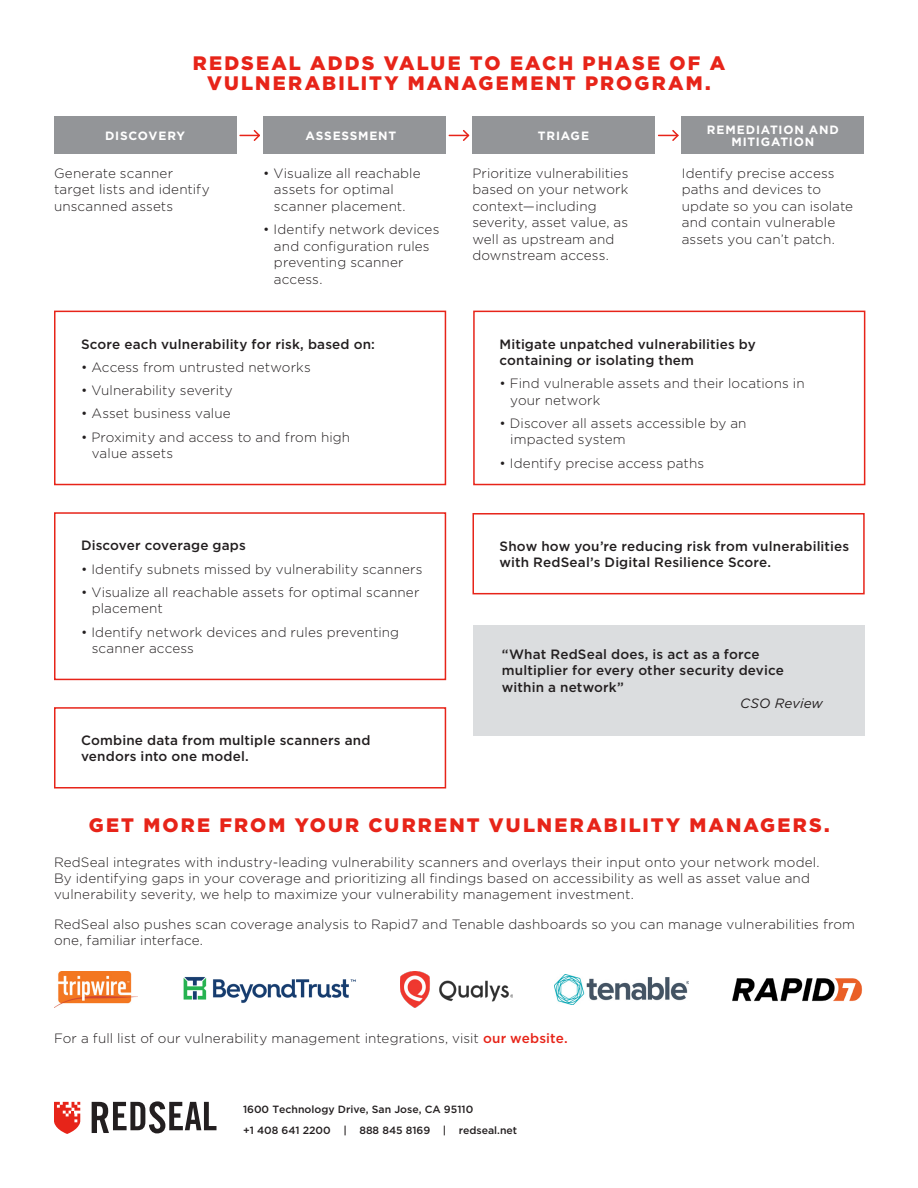
<style>
.page{position:relative;width:918px;height:1188px;background:#fff}
.page>*{position:absolute;margin:0;border:0;box-sizing:border-box;transform-origin:0 0}
.t1{font:900 19.5px/19.5px "Gotham";letter-spacing:.11em;color:#e72419;text-align:center}
.t2{font:300 13.5px/16.5px "Gotham";letter-spacing:.01em;color:#231f20}
.t3{font:500 13.5px/16.2px "Gotham";letter-spacing:.01em;color:#231f20}
.t4{font:italic 13.5px "Gotham";letter-spacing:.005em;color:#231f20}
.t5{font:700 12px "Gotham";letter-spacing:.06em;color:#fff}
.t6{font:500 10.5px/21.3px "Gotham";color:#231f20}
.s1{font-weight:500;color:#e72419}
</style>
<div class="page">
<img style="left:555px;top:975px;width:134px;height:29px">
<img style="left:732px;top:978px;width:131px;height:23px">
<div style="left:473px;top:311px;width:392px;height:174px;border:2px solid #e72419"></div>
<div style="left:472px;top:513px;width:393px;height:81px;border:2px solid #e72419"></div>
<div style="left:54px;top:512px;width:392px;height:168px;border:2px solid #e72419"></div>
<div style="left:54px;top:707px;width:392px;height:82px;border:2px solid #e72419"></div>
<div style="left:54px;top:311px;width:392px;height:174px;border:2px solid #e72419"></div>
<div style="left:682px;top:117px;width:182px;height:37px;background:#939598"></div>
<div style="left:472px;top:117px;width:183px;height:37px;background:#939598"></div>
<div style="left:263px;top:117px;width:182px;height:37px;background:#939598"></div>
<div style="left:54px;top:117px;width:182px;height:37px;background:#939598"></div>
<svg style="left:54px;top:1102px;width:26px;height:32px"></svg>
<svg style="left:92px;top:1101px;width:125px;height:32px"></svg>
<svg style="left:658px;top:130px;width:21px;height:11px"></svg>
<svg style="left:449px;top:130px;width:20px;height:11px"></svg>
<svg style="left:239px;top:130px;width:21px;height:11px"></svg>
<div style="left:473px;top:625px;width:392px;height:111px;background:#dbdddf"></div>
<img style="left:401px;top:972px;width:112px;height:35px">
<img style="left:54px;top:972px;width:84px;height:35px">
<img style="left:183px;top:977px;width:173px;height:26px">
<p class="t1" style="left:193px;top:53px;width:534px">REDSEAL ADDS VALUE TO EACH PHASE OF A<br>VULNERABILITY MANAGEMENT PROGRAM.</p>
<p class="t5" style="left:707px;top:122px;width:134px">REMEDIATION AND</p>
<p class="t5" style="left:731px;top:134px;width:84px">MITIGATION</p>
<p class="t5" style="left:105px;top:128px;width:82px">DISCOVERY</p>
<p class="t5" style="left:306px;top:128px;width:92px">ASSESSMENT</p>
<p class="t5" style="left:538px;top:128px;width:53px">TRIAGE</p>
<p class="t2" style="left:54px;top:165px;width:157px">Generate scanner target lists and identify unscanned assets</p>
<p class="t2" style="left:274px;top:165px;width:148px;text-indent:-11px">• Visualize all reachable assets for optimal scanner placement.</p>
<p class="t2" style="left:274px;top:221px;width:167px;text-indent:-11px">• Identify network devices and configuration rules preventing scanner access.</p>
<p class="t3" style="left:81px;top:336px;width:296px">Score each vulnerability for risk, based on:</p>
<p class="t2" style="left:81px;top:359px;width:231px">• Access from untrusted networks</p>
<p class="t2" style="left:81px;top:382px;width:153px">• Vulnerability severity</p>
<p class="t2" style="left:81px;top:405px;width:151px">• Asset business value</p>
<p class="t2" style="left:92px;top:429px;width:260px;text-indent:-11px">• Proximity and access to and from high value assets</p>
<p class="t3" style="left:81px;top:537px;width:166px">Discover coverage gaps</p>
<p class="t2" style="left:81px;top:560px;width:343px">• Identify subnets missed by vulnerability scanners</p>
<p class="t2" style="left:92px;top:584px;width:329px;text-indent:-11px">• Visualize all reachable assets for optimal scanner placement</p>
<p class="t2" style="left:92px;top:623px;width:309px;text-indent:-11px">• Identify network devices and rules preventing scanner access</p>
<p class="t3" style="left:81px;top:732px;width:291px">Combine data from multiple scanners and vendors into one model.</p>
<p class="t2" style="left:472px;top:165px;width:158px">Prioritize vulnerabilities based on your network context—including severity, asset value, as well as upstream and downstream access.</p>
<p class="t2" style="left:682px;top:165px;width:173px">Identify precise access paths and devices to update so you can isolate and contain vulnerable assets you can’t patch.</p>
<p class="t3" style="left:500px;top:335px;width:258px">Mitigate unpatched vulnerabilities by containing or isolating them</p>
<p class="t2" style="left:510px;top:375px;width:296px;text-indent:-11px">• Find vulnerable assets and their locations in your network</p>
<p class="t2" style="left:510px;top:415px;width:238px;text-indent:-11px">• Discover all assets accessible by an impacted system</p>
<p class="t2" style="left:500px;top:454px;width:206px">• Identify precise access paths</p>
<p class="t3" style="left:500px;top:538px;width:351px">Show how you’re reducing risk from vulnerabilities with RedSeal’s Digital Resilience Score.</p>
<p class="t3" style="left:502px;top:646px;width:284px">“What RedSeal does, is act as a force multiplier for every other security device within a network”</p>
<p class="t4" style="left:740px;top:696px;width:84px">CSO Review</p>
<p class="t1" style="left:89px;top:815px;width:742px">GET MORE FROM YOUR CURRENT VULNERABILITY MANAGERS.</p>
<p class="t2" style="left:54px;top:854px;width:767px">RedSeal integrates with industry-leading vulnerability scanners and overlays their input onto your network model.<br>By identifying gaps in your coverage and prioritizing all findings based on accessibility as well as asset value and vulnerability severity, we help to maximize your vulnerability management investment.</p>
<p class="t2" style="left:54px;top:916px;width:803px">RedSeal also pushes scan coverage analysis to Rapid7 and Tenable dashboards so you can manage vulnerabilities from one, familiar interface.</p>
<p class="t2" style="left:54px;top:1029px;width:515px">For a full list of our vulnerability management integrations, visit <span class="s1">our website.</span></p>
<p class="t6" style="left:243px;top:1098px;width:276px">1600 Technology Drive, San Jose, CA 95110<br>+1 408 641 2200 | 888 845 8169 | redseal.net</p>
</div>
